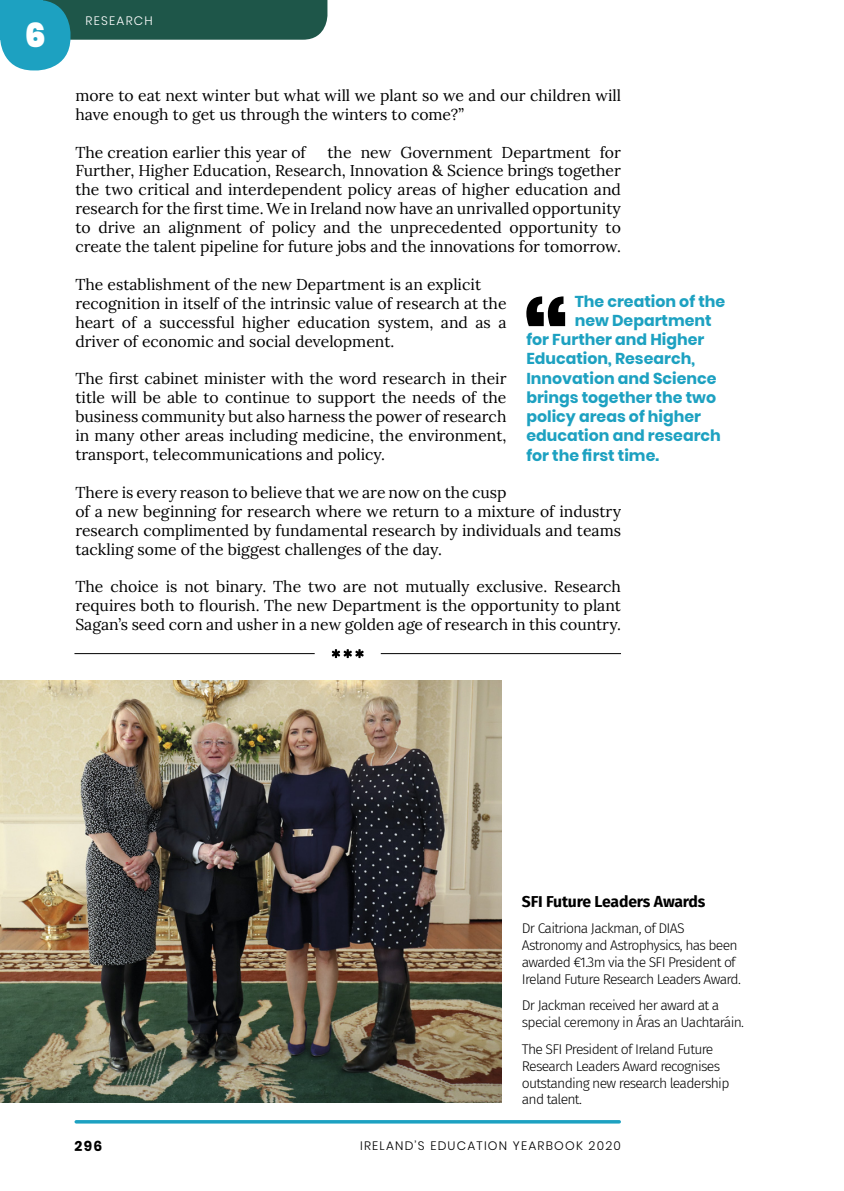
<style>
.page{position:relative;width:844px;height:1191px;background:#fff}
.page>*{position:absolute;margin:0;border:0;box-sizing:border-box;transform-origin:0 0}
.Quote_left{font:900 95.38px "Poppins";color:#000}
.t1{font:900 33.25px "Poppins";color:#fff}
.t2{font:15.75px/18.9px "Lora";color:#000}
.Quote_left-2{font:700 15.75px "Poppins";color:#1da1c1}
.photo_description_he{font:700 15.75px "Fira Sans";letter-spacing:-.01em;color:#000}
.photo_description{font:300 14px/16.8px "Fira Sans";letter-spacing:-.05em;color:#000}
.style_for_footer_pag{font:700 14px "Poppins";color:#000}
.t3{font:300 12.25px "Poppins";letter-spacing:.1em;color:#000}
.t4{font:300 12.25px "Poppins";letter-spacing:.1em;color:#fff}
</style>
<div class="page">
<svg style="left:0;top:0;width:327px;height:70px"></svg>
<hr style="left:76px;top:1120px;width:543px;height:3px;background:#1da1c1">
<svg style="left:331px;top:649px;width:32px;height:9px"></svg>
<hr style="left:74px;top:653px;width:240px;height:1px;background:#000">
<hr style="left:380px;top:653px;width:241px;height:1px;background:#000">
<img style="left:0;top:680px;width:501px;height:423px">
<h2 class="t1" style="left:25px;top:16px;width:23px">6</h2>
<p class="t4" style="left:86px;top:14px;width:69px">RESEARCH</p>
<p class="t2" style="left:75px;top:85px;width:547px">more to eat next winter but what will we plant so we and our children will have enough to get us through the winters to come?”</p>
<p class="t2" style="left:75px;top:141px;width:232px">The creation earlier this year of</p>
<p class="t2" style="left:75px;top:141px;width:547px;text-align:justify;text-indent:252px">the new Government Department for Further, Higher Education, Research, Innovation &amp; Science brings together the two critical and interdependent policy areas of higher education and research for the first time. We in Ireland now have an unrivalled opportunity to drive an alignment of policy and the unprecedented opportunity to create the talent pipeline for future jobs and the innovations for tomorrow.</p>
<p class="t2" style="left:75px;top:274px;width:432px">The establishment of the new Department is an explicit recognition in itself of the intrinsic value of research at the heart of a successful higher education system, and as a driver of economic and social development.</p>
<p class="t2" style="left:75px;top:368px;width:432px;text-align:justify">The first cabinet minister with the word research in their title will be able to continue to support the needs of the business community but also harness the power of research in many other areas including medicine, the environment, transport, telecommunications and policy.</p>
<p class="t2" style="left:75px;top:482px;width:547px">There is every reason to believe that we are now on the cusp<br>of a new beginning for research where we return to a mixture of industry research complimented by fundamental research by individuals and teams tackling some of the biggest challenges of the day.</p>
<p class="t2" style="left:75px;top:576px;width:547px;text-align:justify">The choice is not binary. The two are not mutually exclusive. Research requires both to flourish. The new Department is the opportunity to plant Sagan’s seed corn and usher in a new golden age of research in this country.</p>
<p class="Quote_left" style="left:521px;top:291px;width:50px">“</p>
<p class="Quote_left-2" style="left:574px;top:292px;width:152px">The creation of the</p>
<p class="Quote_left-2" style="left:574px;top:311px;width:138px">new Department</p>
<p class="Quote_left-2" style="left:526px;top:330px;width:179px">for Further and Higher</p>
<p class="Quote_left-2" style="left:526px;top:350px;width:170px">Education, Research,</p>
<p class="Quote_left-2" style="left:526px;top:369px;width:192px">Innovation and Science</p>
<p class="Quote_left-2" style="left:526px;top:388px;width:191px">brings together the two</p>
<p class="Quote_left-2" style="left:526px;top:407px;width:176px">policy areas of higher</p>
<p class="Quote_left-2" style="left:526px;top:427px;width:196px">education and research</p>
<p class="Quote_left-2" style="left:526px;top:446px;width:134px">for the first time.</p>
<p class="photo_description_he" style="left:521px;top:887px;width:185px">SFI Future Leaders Awards</p>
<p class="photo_description" style="left:521px;top:920px;width:220px">Dr Caitriona Jackman, of DIAS Astronomy and Astrophysics, has been awarded €1.3m via the SFI President of Ireland Future Research Leaders Award.</p>
<p class="photo_description" style="left:521px;top:997px;width:224px">Dr Jackman received her award at a special ceremony in Áras an Uachtaráin.</p>
<p class="photo_description" style="left:521px;top:1040px;width:209px">The SFI President of Ireland Future<br>Research Leaders Award recognises outstanding new research leadership and talent.</p>
<p class="style_for_footer_pag" style="left:74px;top:1138px;width:29px">296</p>
<p class="t3" style="left:360px;top:1138px;width:262px">IRELAND’S EDUCATION YEARBOOK 2020</p>
</div>
